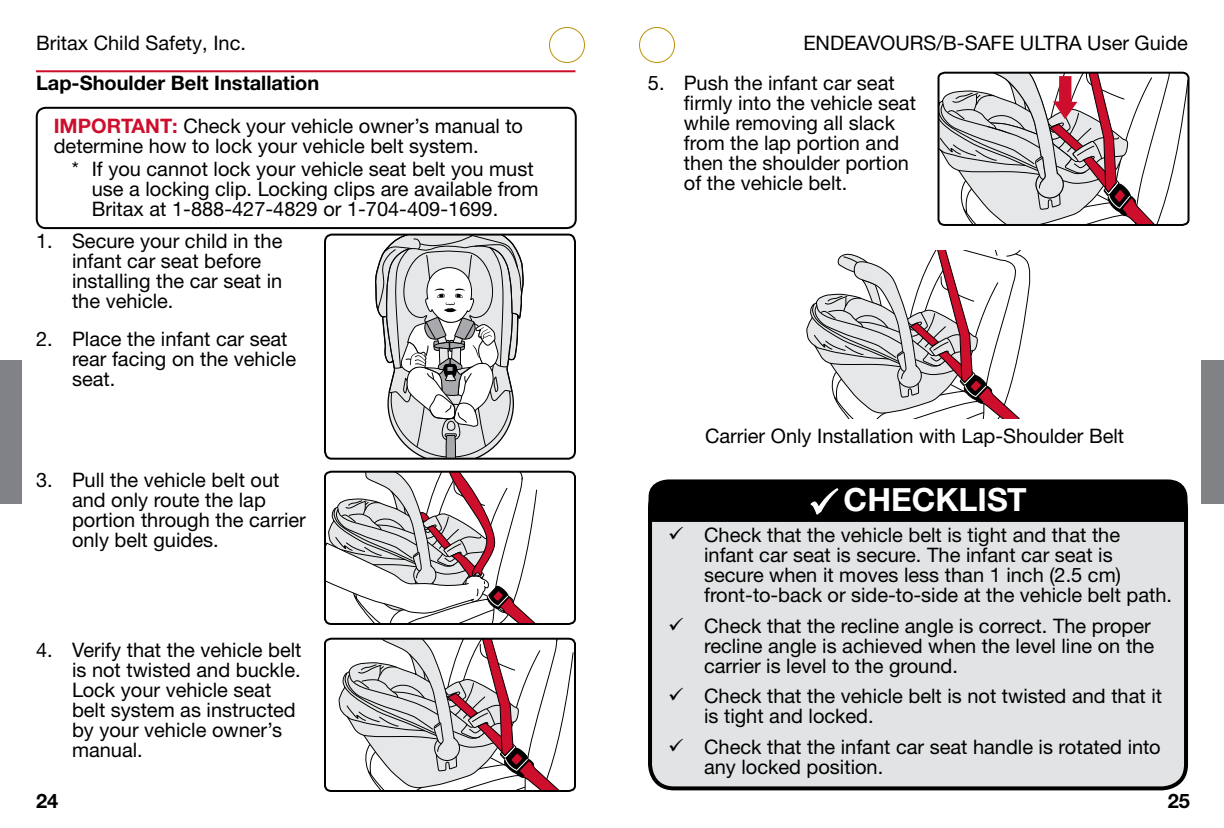
<style>
.page{position:relative;width:1224px;height:828px;background:#fff}
.page>*{position:absolute;margin:0;border:0;box-sizing:border-box;transform-origin:0 0}
.t1{font:700 32px "Helvetica Neue LTW1 G";color:#fff}
.t2{font:20px/20px "Helvetica Neue LTW1 G";color:#000}
.t3{font:700 20px "Helvetica Neue LTW1 G";color:#000}
.s1{font-weight:700;color:#ce0e2d}
</style>
<div class="page">
<div style="left:1202px;top:360px;width:22px;height:144px;background:#808285"></div>
<div style="left:0;top:360px;width:22px;height:144px;background:#808285"></div>
<div style="left:639px;top:27px;width:36px;height:36px;border:1px solid #bc9109;border-radius:50%"></div>
<div style="left:549px;top:27px;width:36px;height:36px;border:1px solid #bc9109;border-radius:50%"></div>
<hr style="left:36px;top:70px;width:539px;height:2px;background:#ce0e2d">
<svg style="left:324px;top:470px;width:252px;height:155px"></svg>
<svg style="left:324px;top:637px;width:252px;height:155px"></svg>
<div style="left:36px;top:107px;width:541px;height:122px;border:2px solid #000;border-radius:9px"></div>
<svg style="left:375px;top:237px;width:149px;height:220px"></svg>
<div style="left:324px;top:234px;width:252px;height:226px;border:2px solid #000;border-radius:7px"></div>
<div style="left:650px;top:485px;width:536px;height:303px;background:#e2e3e4;border-radius:24px"></div>
<div style="left:648px;top:483px;width:540px;height:307px;border:4px solid #000;border-radius:24px"></div>
<svg style="left:937px;top:71px;width:253px;height:155px"></svg>
<svg style="left:807px;top:250px;width:224px;height:169px"></svg>
<svg style="left:648px;top:479px;width:541px;height:61px"></svg>
<p class="t2" style="left:36px;top:33px;width:211px">Britax Child Safety, Inc.</p>
<p class="t2" style="left:803px;top:33px;width:386px">ENDEAVOURS/B-SAFE ULTRA User Guide</p>
<p class="t3" style="left:36px;top:71px;width:285px">Lap-Shoulder Belt Installation</p>
<p class="t2" style="left:684px;top:73px;width:234px;text-indent:-36px">5. Push the infant car seat firmly into the vehicle seat while removing all slack from the lap portion and then the shoulder portion of the vehicle belt.</p>
<p class="t2" style="left:54px;top:116px;width:471px"><span class="s1">IMPORTANT:</span> Check your vehicle owner’s manual to determine how to lock your vehicle belt system.</p>
<p class="t2" style="left:92px;top:159px;width:448px;text-indent:-20px">* If you cannot lock your vehicle seat belt you must use a locking clip. Locking clips are available from<br>Britax at 1-888-427-4829 or 1-704-409-1699.</p>
<p class="t2" style="left:72px;top:231px;width:212px;text-indent:-36px">1. Secure your child in the infant car seat before installing the car seat in the vehicle.</p>
<p class="t2" style="left:72px;top:329px;width:226px;text-indent:-36px">2. Place the infant car seat rear facing on the vehicle seat.</p>
<p class="t2" style="left:72px;top:470px;width:235px;text-indent:-36px">3. Pull the vehicle belt out and only route the lap portion through the carrier only belt guides.</p>
<p class="t2" style="left:72px;top:640px;width:231px;text-indent:-36px">4. Verify that the vehicle belt is not twisted and buckle.<br>Lock your vehicle seat belt system as instructed by your vehicle owner’s manual.</p>
<p class="t2" style="left:705px;top:425px;width:421px">Carrier Only Installation with Lap-Shoulder Belt</p>
<h1 class="t1" style="left:844px;top:480px;width:184px">CHECKLIST</h1>
<p class="t2" style="left:704px;top:525px;width:466px">Check that the vehicle belt is tight and that the infant car seat is secure. The infant car seat is secure when it moves less than 1 inch (2. 5 cm) front-to-back or side-to-side at the vehicle belt path.</p>
<p class="t2" style="left:704px;top:615px;width:452px">Check that the recline angle is correct. The proper recline angle is achieved when the level line on the carrier is level to the ground.</p>
<p class="t2" style="left:704px;top:686px;width:460px">Check that the vehicle belt is not twisted and that it is tight and locked.</p>
<p class="t2" style="left:704px;top:736px;width:458px">Check that the infant car seat handle is rotated into any locked position.</p>
<p class="t3" style="left:36px;top:788px;width:24px">24</p>
<p class="t3" style="left:1168px;top:788px;width:24px">25</p>
</div>
